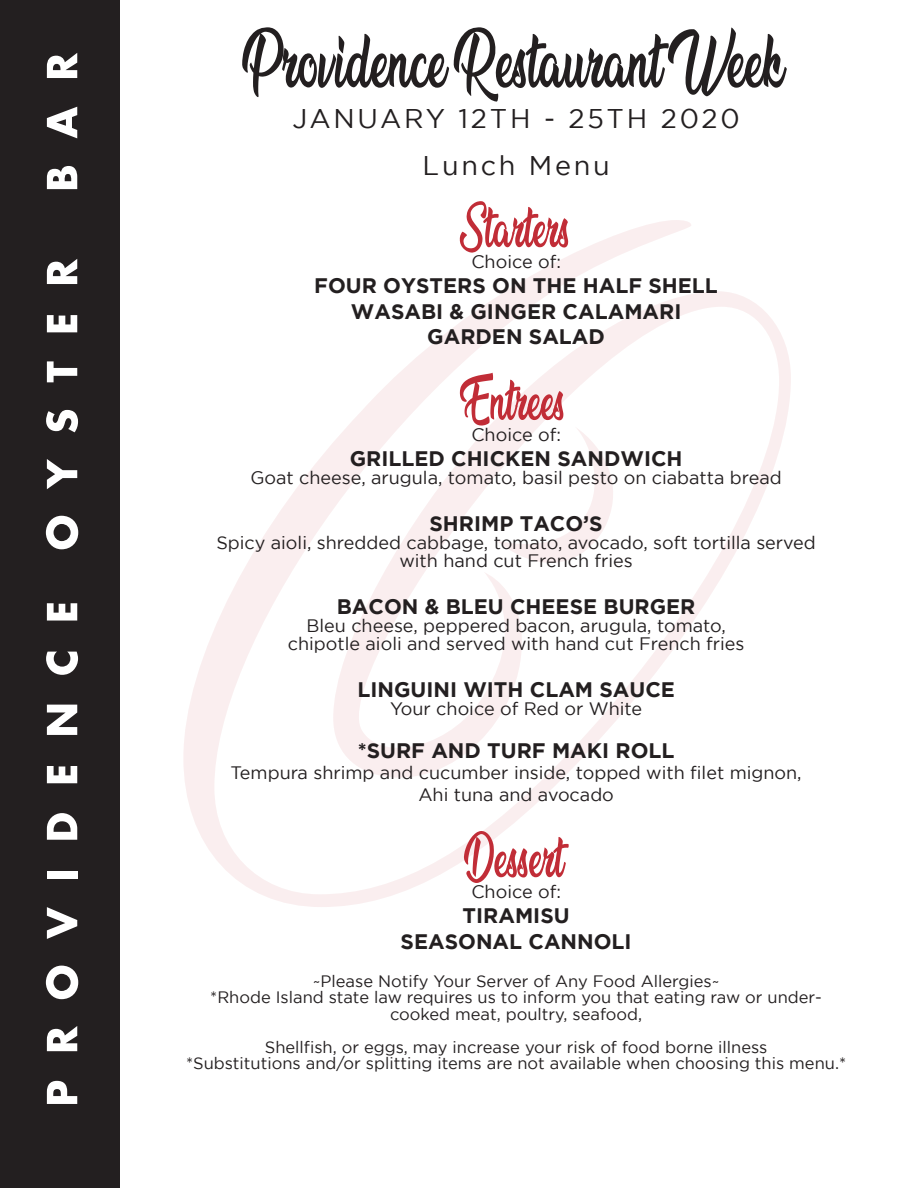
<style>
.page{position:relative;width:918px;height:1188px;background:#fff}
.page>*{position:absolute;margin:0;border:0;box-sizing:border-box;transform-origin:0 0}
.t1{font:72px "Amandita";color:#231f20}
.t2{font:54px "Amandita";color:#c12d37}
.t3{font:27px "Gotham";letter-spacing:.1em;color:#231f20}
.t4{font:700 21px/25.2px "Gotham";color:#231f20;text-align:center}
.t5{font:18px/18px "Gotham";color:#231f20;text-align:center}
.t6{font:16.5px/16.5px "Gotham";color:#231f20;text-align:center}
</style>
<div class="page">
<svg style="left:184px;top:220px;width:607px;height:687px"></svg>
<svg style="left:496px;top:426px;width:127px;height:159px"></svg>
<div style="left:0;top:0;width:120px;height:1188px;background:#231f20"></div>
<svg style="left:47px;top:1081px;width:30px;height:23px"></svg>
<svg style="left:47px;top:1026px;width:30px;height:25px"></svg>
<svg style="left:46px;top:966px;width:32px;height:33px"></svg>
<svg style="left:47px;top:907px;width:30px;height:32px"></svg>
<div style="left:47px;top:871px;width:30px;height:8px;background:#fff"></div>
<svg style="left:47px;top:813px;width:30px;height:27px"></svg>
<svg style="left:47px;top:766px;width:30px;height:17px"></svg>
<svg style="left:47px;top:705px;width:30px;height:30px"></svg>
<svg style="left:46px;top:652px;width:32px;height:23px"></svg>
<svg style="left:47px;top:603px;width:30px;height:18px"></svg>
<svg style="left:46px;top:516px;width:32px;height:33px"></svg>
<svg style="left:47px;top:459px;width:30px;height:30px"></svg>
<svg style="left:46px;top:410px;width:32px;height:22px"></svg>
<svg style="left:47px;top:361px;width:30px;height:21px"></svg>
<svg style="left:47px;top:315px;width:30px;height:17px"></svg>
<svg style="left:47px;top:259px;width:30px;height:25px"></svg>
<svg style="left:47px;top:166px;width:30px;height:23px"></svg>
<svg style="left:47px;top:107px;width:30px;height:31px"></svg>
<svg style="left:47px;top:53px;width:30px;height:25px"></svg>
<h1 class="t1" style="left:246px;top:20px;width:541px">Providence Restaurant Week</h1>
<h3 class="t3" style="left:293px;top:103px;width:449px">JANUARY 12TH - 25TH 2020</h3>
<h3 class="t3" style="left:423px;top:150px;width:189px">Lunch Menu</h3>
<h2 class="t2" style="left:461px;top:196px;width:112px">Starters</h2>
<p class="t5" style="left:471px;top:253px;width:91px">Choice of:</p>
<p class="t4" style="left:314px;top:273px;width:405px">FOUR OYSTERS ON THE HALF SHELL<br>WASABI &amp; GINGER CALAMARI<br>GARDEN SALAD</p>
<h2 class="t2" style="left:466px;top:369px;width:102px">Entrees</h2>
<p class="t5" style="left:471px;top:425px;width:91px">Choice of:</p>
<p class="t4" style="left:350px;top:446px;width:334px">GRILLED CHICKEN SANDWICH</p>
<p class="t5" style="left:250px;top:469px;width:533px">Goat cheese, arugula, tomato, basil pesto on ciabatta bread</p>
<p class="t4" style="left:430px;top:510px;width:175px">SHRIMP TACO’S</p>
<p class="t5" style="left:216px;top:533px;width:601px">Spicy aioli, shredded cabbage, tomato, avocado, soft tortilla served with hand cut French fries</p>
<p class="t4" style="left:337px;top:593px;width:360px">BACON &amp; BLEU CHEESE BURGER</p>
<p class="t5" style="left:288px;top:616px;width:458px">Bleu cheese, peppered bacon, arugula, tomato, chipotle aioli and served with hand cut French fries</p>
<p class="t4" style="left:357px;top:676px;width:319px">LINGUINI WITH CLAM SAUCE</p>
<p class="t5" style="left:390px;top:699px;width:254px">Your choice of Red or White</p>
<p class="t4" style="left:358px;top:737px;width:318px">*SURF AND TURF MAKI ROLL</p>
<p class="t5" style="left:231px;top:762px;width:573px;line-height:21.6px">Tempura shrimp and cucumber inside, topped with filet mignon,<br>Ahi tuna and avocado</p>
<h2 class="t2" style="left:467px;top:826px;width:100px">Dessert</h2>
<p class="t5" style="left:471px;top:883px;width:91px">Choice of:</p>
<p class="t4" style="left:401px;top:903px;width:233px">TIRAMISU<br>SEASONAL CANNOLI</p>
<p class="t6" style="left:210px;top:972px;width:613px">~Please Notify Your Server of Any Food Allergies~<br>*Rhode Island state law requires us to inform you that eating raw or under&shy;cooked meat, poultry, seafood,</p>
<p class="t6" style="left:186px;top:1038px;width:662px">Shellfish, or eggs, may increase your risk of food borne illness<br>*Substitutions and/or splitting items are not available when choosing this menu.*</p>
</div>
